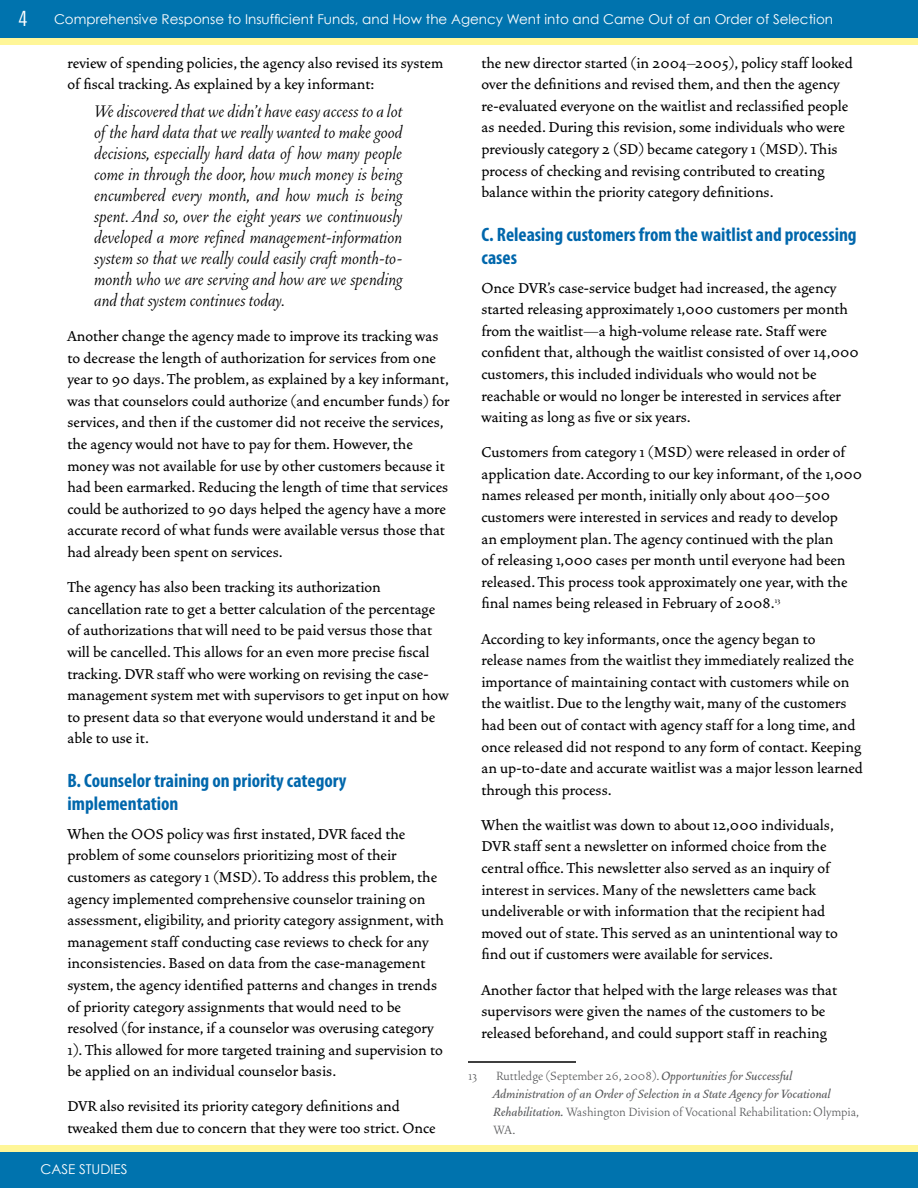
<style>
.page{position:relative;width:918px;height:1188px;background:#fff}
.page>*{position:absolute;margin:0;border:0;box-sizing:border-box;transform-origin:0 0}
.t1{font:italic 300 21px/21px "Vendetta";color:#000;text-align:justify}
.t2{font:700 condensed 19.5px/23.4px "Myriad Pro";color:#0067ac}
.t3{font:500 18px/21.6px "Vendetta";color:#000}
.t4{font:italic 500 15px/18px "Vendetta";color:#58595b}
.t5{font:13.5px "Century Gothic";color:#fff}
.s1{font-family:"Trade Gothic Cond Eighteen";font-size:21px}
.s2{font-weight:300;font-style:normal}
</style>
<div class="page">
<div style="left:0;top:1146px;width:918px;height:12px;background:#fff698"></div>
<div style="left:0;top:33px;width:918px;height:12px;background:#fff698"></div>
<div style="left:0;top:0;width:918px;height:38px;background:#0073ae"></div>
<div style="left:0;top:1152px;width:918px;height:36px;background:#0073ae"></div>
<hr style="left:468px;top:1061px;width:108px;height:2px;background:#000">
<p class="t5" style="left:19px;top:11px;width:816px"><span class="s1">4</span> Comprehensive Response to Insufficient Funds, and How the Agency Went into and Came Out of an Order of Selection</p>
<p class="t3" style="left:68px;top:52px;width:377px">review of spending policies, the agency also revised its system of fiscal tracking. As explained by a key informant:</p>
<p class="t1" style="left:94px;top:101px;width:310px">We discovered that we didn’t have easy access to a lot of the hard data that we really wanted to make good decisions, especially hard data of how many people come in through the door, how much money is being encumbered every month, and how much is being spent. And so, over the eight years we continuously developed a more refined management-information system so that we really could easily craft month-to&shy;month who we are serving and how are we spending and that system continues today.</p>
<p class="t3" style="left:68px;top:326px;width:384px">Another change the agency made to improve its tracking was to decrease the length of authorization for services from one year to 90 days. The problem, as explained by a key informant, was that counselors could authorize (and encumber funds) for services, and then if the customer did not receive the services, the agency would not have to pay for them. However, the money was not available for use by other customers because it had been earmarked. Reducing the length of time that services could be authorized to 90 days helped the agency have a more accurate record of what funds were available versus those that had already been spent on services.</p>
<p class="t3" style="left:68px;top:577px;width:383px">The agency has also been tracking its authorization cancellation rate to get a better calculation of the percentage of authorizations that will need to be paid versus those that will be cancelled. This allows for an even more precise fiscal tracking. DVR staff who were working on revising the case&shy;management system met with supervisors to get input on how to present data so that everyone would understand it and be able to use it.</p>
<p class="t2" style="left:68px;top:769px;width:281px">B. Counselor training on priority category implementation</p>
<p class="t3" style="left:68px;top:823px;width:378px">When the OOS policy was first instated, DVR faced the problem of some counselors prioritizing most of their customers as category 1 (MSD). To address this problem, the agency implemented comprehensive counselor training on assessment, eligibility, and priority category assignment, with management staff conducting case reviews to check for any inconsistencies. Based on data from the case-management system, the agency identified patterns and changes in trends of priority category assignments that would need to be resolved (for instance, if a counselor was overusing category 1). This allowed for more targeted training and supervision to be applied on an individual counselor basis.</p>
<p class="t3" style="left:68px;top:1096px;width:370px">DVR also revisited its priority category definitions and tweaked them due to concern that they were too strict. Once</p>
<p class="t5" style="left:40px;top:1161px;width:89px">CASE STUDIES</p>
<p class="t3" style="left:482px;top:52px;width:373px">the new director started (in 2004–2005), policy staff looked over the definitions and revised them, and then the agency re-evaluated everyone on the waitlist and reclassified people as needed. During this revision, some individuals who were previously category 2 (SD) became category 1 (MSD). This process of checking and revising contributed to creating balance within the priority category definitions.</p>
<p class="t2" style="left:482px;top:223px;width:377px">C. Releasing customers from the waitlist and processing cases</p>
<p class="t3" style="left:482px;top:277px;width:379px">Once DVR’s case-service budget had increased, the agency started releasing approximately 1,000 customers per month from the waitlist—a high-volume release rate. Staff were confident that, although the waitlist consisted of over 14,000 customers, this included individuals who would not be reachable or would no longer be interested in services after waiting as long as five or six years.</p>
<p class="t3" style="left:482px;top:442px;width:382px">Customers from category 1 (MSD) were released in order of application date. According to our key informant, of the 1,000 names released per month, initially only about 400–500 customers were interested in services and ready to develop<br>an employment plan. The agency continued with the plan<br>of releasing 1,000 cases per month until everyone had been released. This process took approximately one year, with the final names being released in February of 2008.<sup>13</sup></p>
<p class="t3" style="left:482px;top:628px;width:383px">According to key informants, once the agency began to<br>release names from the waitlist they immediately realized the importance of maintaining contact with customers while on the waitlist. Due to the lengthy wait, many of the customers had been out of contact with agency staff for a long time, and once released did not respond to any form of contact. Keeping an up-to-date and accurate waitlist was a major lesson learned through this process.</p>
<p class="t3" style="left:482px;top:814px;width:358px">When the waitlist was down to about 12,000 individuals, DVR staff sent a newsletter on informed choice from the central office. This newsletter also served as an inquiry of interest in services. Many of the newsletters came back undeliverable or with information that the recipient had moved out of state. This served as an unintentional way to find out if customers were available for services.</p>
<p class="t3" style="left:482px;top:979px;width:357px">Another factor that helped with the large releases was that supervisors were given the names of the customers to be released beforehand, and could support staff in reaching</p>
<p class="t4" style="left:494px;top:1067px;width:367px;text-indent:-26px"><span class="s2">13 Ruttledge (September 26, 2008).</span>Opportunities for Successful Administration of an Order of Selection in a State Agency for Vocational Rehabilitation. <span class="s2">Washington Division of Vocational Rehabilitation:Olympia, WA.</span></p>
</div>
